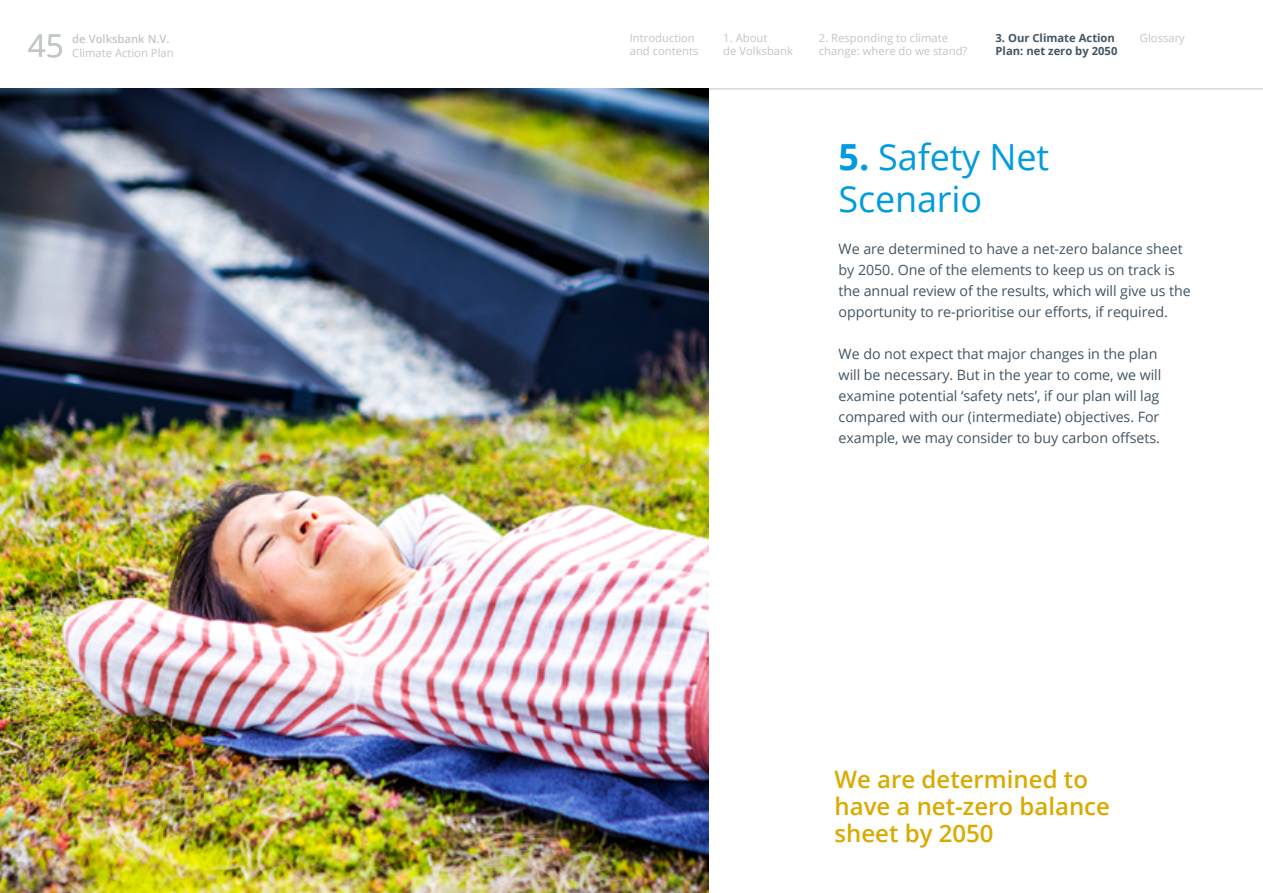
<style>
.page{position:relative;width:1263px;height:893px;background:#fff}
.page>*{position:absolute;margin:0;border:0;box-sizing:border-box;transform-origin:0 0}
.Niv_1__Kop_13_14_E{font:36px/42px "Open Sans";letter-spacing:-.005em;color:#009cde}
.t1{font:31.5px "Open Sans";color:#c1c6c8}
.Streamer_geel{font:600 24px/27px "Open Sans";color:#daaa00}
.Body_E{font:14.25px/21px "Open Sans";letter-spacing:-.005em;color:#425563}
.t2{font:11.25px/13.5px "Open Sans";color:#c1c6c8}
.t3{font:700 11.25px/13.5px "Open Sans";color:#425563}
.t4{font:600 11.25px "Open Sans";color:#c1c6c8}
.s1{font-weight:700}
</style>
<div class="page">
<hr style="left:0;top:89px;width:1263px;height:1px;background:#c1c6c8">
<img style="left:0;top:89px;width:709px;height:804px">
<h2 class="t1" style="left:28px;top:24px;width:38px">45</h2>
<p class="t4" style="left:72px;top:31px;width:99px">de Volksbank N.V.</p>
<p class="t2" style="left:72px;top:45px;width:103px">Climate Action Plan</p>
<p class="t2" style="left:630px;top:31px;width:70px">Introduction and contents</p>
<p class="t2" style="left:723px;top:31px;width:71px">1. About<br>de Volksbank</p>
<p class="t2" style="left:819px;top:31px;width:150px">2. Responding to climate change: where do we stand?</p>
<p class="t3" style="left:995px;top:31px;width:123px">3. Our Climate Action<br>Plan: net zero by 2050</p>
<p class="t2" style="left:1140px;top:31px;width:47px">Glossary</p>
<p class="Niv_1__Kop_13_14_E" style="left:839px;top:135px;width:212px"><span class="s1">5.</span> Safety Net<br>Scenario</p>
<p class="Body_E" style="left:839px;top:238px;width:354px">We are determined to have a net-zero balance sheet by 2050. One of the elements to keep us on track is the annual review of the results, which will give us the opportunity to re-prioritise our efforts, if required.</p>
<p class="Body_E" style="left:839px;top:343px;width:324px">We do not expect that major changes in the plan will be necessary. But in the year to come, we will examine potential ‘safety nets’, if our plan will lag compared with our (intermediate) objectives. For example, we may consider to buy carbon offsets.</p>
<p class="Streamer_geel" style="left:834px;top:765px;width:277px">We are determined to have a net-zero balance sheet by 2050</p>
</div>
